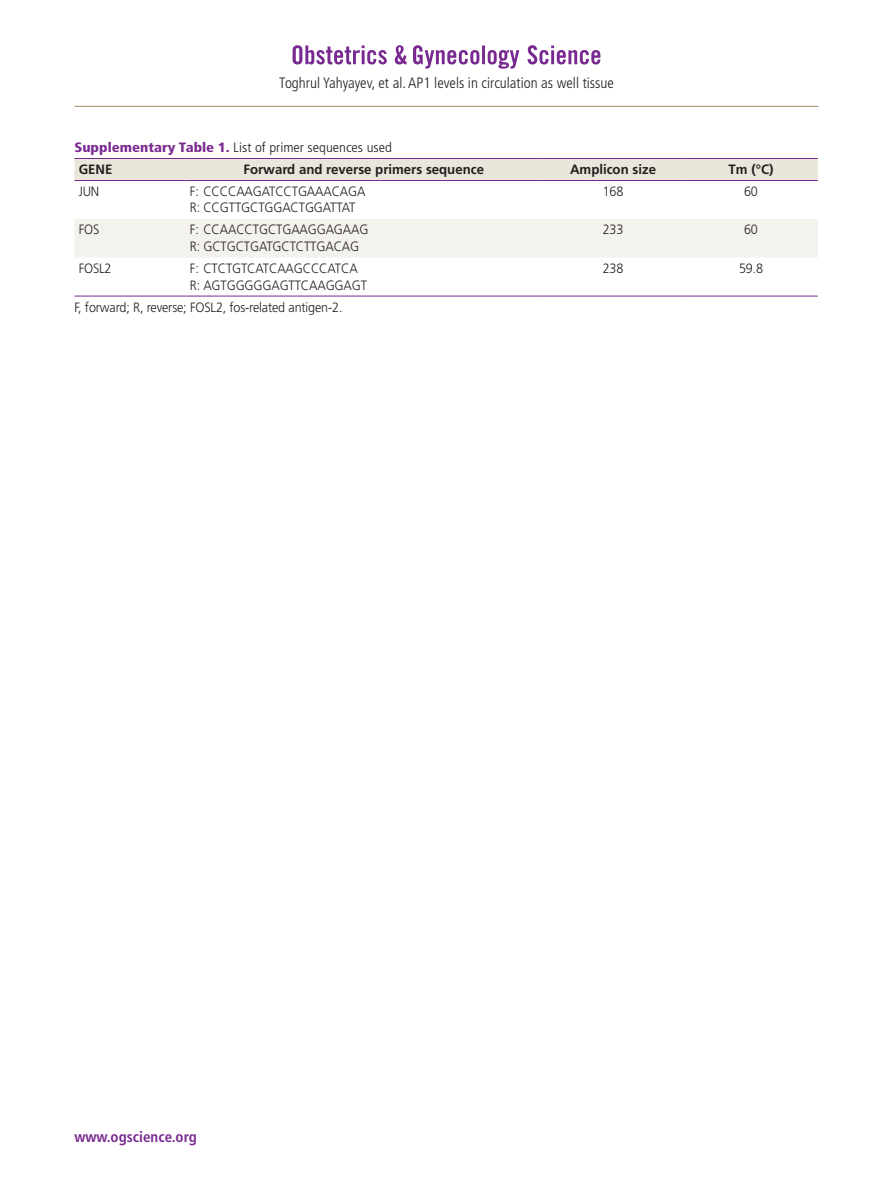
<style>
.page{position:relative;width:893px;height:1191px;background:#fff}
.page>*{position:absolute;margin:0;border:0;box-sizing:border-box;transform-origin:0 0}
.t1{font:300 condensed 15px "Frutiger LT Std";color:#231f20}
.t2{font:700 condensed 15px "Frutiger LT Std";color:#792a91}
.t3{font:300 13.5px/16.5px "Frutiger LT Std";letter-spacing:-.01em;color:#231f20;scale:.93 1}
.t4{font:700 13.5px "Frutiger LT Std";color:#231f20}
.t5{font:300 condensed 13.5px/22.4px "Frutiger LT Std";color:#231f20;scale:1.1 1}
.s1{font-weight:900;color:#792a91}
.s2{font-weight:700;font-stretch:normal}
</style>
<div class="page">
<hr style="left:74px;top:106px;width:745px;height:1px;background:#ad9676">
<svg style="left:527px;top:45px;width:73px;height:19px"></svg>
<svg style="left:413px;top:45px;width:106px;height:24px"></svg>
<svg style="left:293px;top:45px;width:114px;height:19px"></svg>
<div style="left:74px;top:159px;width:744px;height:21px;background:#ebe6db"></div>
<div style="left:74px;top:219px;width:744px;height:38px;background:#f4f2ed"></div>
<hr style="left:74px;top:158px;width:112px;height:1px;background:#792a91">
<hr style="left:186px;top:158px;width:356px;height:1px;background:#792a91">
<hr style="left:542px;top:158px;width:142px;height:1px;background:#792a91">
<hr style="left:684px;top:158px;width:134px;height:1px;background:#792a91">
<hr style="left:74px;top:180px;width:112px;height:1px;background:#792a91">
<hr style="left:186px;top:180px;width:356px;height:1px;background:#792a91">
<hr style="left:542px;top:180px;width:142px;height:1px;background:#792a91">
<hr style="left:684px;top:180px;width:134px;height:1px;background:#792a91">
<hr style="left:74px;top:296px;width:112px;height:1px;background:#792a91">
<hr style="left:186px;top:296px;width:356px;height:1px;background:#792a91">
<hr style="left:542px;top:296px;width:142px;height:1px;background:#792a91">
<hr style="left:684px;top:296px;width:134px;height:1px;background:#792a91">
<p class="t1" style="left:279px;top:74px;width:336px">Toghrul Yahyayev, et al. AP1 levels in circulation as well tissue</p>
<p class="t5" style="left:79px;top:136px;width:286px;text-indent:-4px"><span class="s1">Supplementary Table 1.</span> List of primer sequences used<br><span class="s2">GENE</span></p>
<p class="t4" style="left:243px;top:161px;width:242px">Forward and reverse primers sequence</p>
<p class="t4" style="left:570px;top:161px;width:87px">Amplicon size</p>
<p class="t4" style="left:728px;top:161px;width:46px">Tm (°C)</p>
<p class="t3" style="left:79px;top:183px;width:24px">JUN</p>
<p class="t3" style="left:190px;top:183px;width:190px">F: CCCCAAGATCCTGAAACAGA<br>R: CCGTTGCTGGACTGGATTAT</p>
<p class="t3" style="left:603px;top:183px;width:24px">168</p>
<p class="t3" style="left:744px;top:183px;width:16px">60</p>
<p class="t3" style="left:79px;top:222px;width:24px">FOS</p>
<p class="t3" style="left:190px;top:222px;width:193px">F: CCAACCTGCTGAAGGAGAAG<br>R: GCTGCTGATGCTCTTGACAG</p>
<p class="t3" style="left:603px;top:222px;width:24px">233</p>
<p class="t3" style="left:744px;top:222px;width:16px">60</p>
<p class="t3" style="left:79px;top:260px;width:37px">FOSL2</p>
<p class="t3" style="left:190px;top:260px;width:192px">F: CTCTGTCATCAAGCCCATCA<br>R: AGTGGGGGAGTTCAAGGAGT</p>
<p class="t3" style="left:603px;top:260px;width:24px">238</p>
<p class="t3" style="left:739px;top:260px;width:27px">59.8</p>
<p class="t3" style="left:74px;top:299px;width:290px">F, forward; R, reverse; FOSL2, fos-related antigen-2.</p>
<p class="t2" style="left:74px;top:1128px;width:124px">www.ogscience.org</p>
</div>
